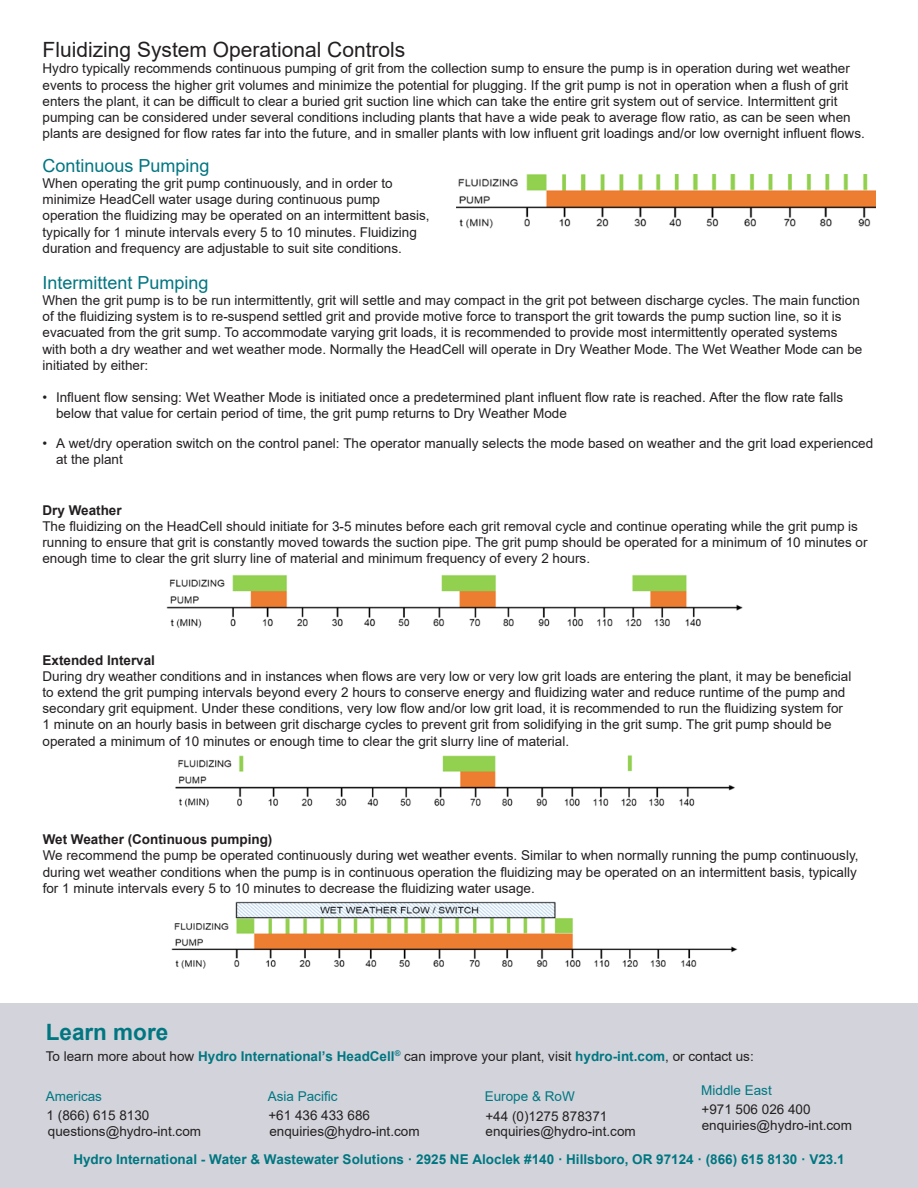
<style>
.page{position:relative;width:918px;height:1188px;background:#fff}
.page>*{position:absolute;margin:0;border:0;box-sizing:border-box;transform-origin:0 0}
.t1{font:700 22.5px "Arial";color:#007681}
.Body_Text{font:21px "Arial";color:#231f20}
.L2_Title{font:18px "Arial";color:#007681}
.Body_Text-2{font:13.5px/16.2px "Arial";color:#231f20}
.L2_Title-2{font:13.5px/16.2px "Arial";color:#231f20}
.t2{font:700 13.5px "Arial";color:#007681}
.t3{font:13.5px "Arial";color:#007681}
.s1{font-weight:700}
.s2{font-weight:700;color:#007681}
</style>
<div class="page">
<div style="left:0;top:1003px;width:918px;height:185px;background:#d3d4db"></div>
<img style="left:456px;top:175px;width:420px;height:54px">
<img style="left:166px;top:575px;width:577px;height:53px">
<img style="left:175px;top:755px;width:560px;height:53px">
<img style="left:171px;top:901px;width:567px;height:68px">
<p class="Body_Text" style="left:43px;top:35px;width:364px">Fluidizing System Operational Controls</p>
<p class="Body_Text-2" style="left:43px;top:60px;width:824px">Hydro typically recommends continuous pumping of grit from the collection sump to ensure the pump is in operation during wet weather events to process the higher grit volumes and minimize the potential for plugging. If the grit pump is not in operation when a flush of grit enters the plant, it can be difficult to clear a buried grit suction line which can take the entire grit system out of service. Intermittent grit pumping can be considered under several conditions including plants that have a wide peak to average flow ratio, as can be seen when plants are designed for flow rates far into the future, and in smaller plants with low influent grit loadings and/or low overnight influent flows.</p>
<p class="L2_Title" style="left:43px;top:153px;width:169px">Continuous Pumping</p>
<p class="L2_Title-2" style="left:43px;top:175px;width:389px">When operating the grit pump continuously, and in order to minimize HeadCell water usage during continuous pump operation the fluidizing may be operated on an intermittent basis, typically for 1 minute intervals every 5 to 10 minutes. Fluidizing duration and frequency are adjustable to suit site conditions.</p>
<p class="L2_Title" style="left:43px;top:270px;width:168px">Intermittent Pumping</p>
<p class="L2_Title-2" style="left:43px;top:292px;width:821px">When the grit pump is to be run intermittently, grit will settle and may compact in the grit pot between discharge cycles. The main function of the fluidizing system is to re-suspend settled grit and provide motive force to transport the grit towards the pump suction line, so it is evacuated from the grit sump. To accommodate varying grit loads, it is recommended to provide most intermittently operated systems with both a dry weather and wet weather mode. Normally the HeadCell will operate in Dry Weather Mode. The Wet Weather Mode can be initiated by either:</p>
<p class="Body_Text-2" style="left:56px;top:389px;width:789px;text-indent:-14px">• Influent flow sensing: Wet Weather Mode is initiated once a predetermined plant influent flow rate is reached. After the flow rate falls below that value for certain period of time, the grit pump returns to Dry Weather Mode</p>
<p class="Body_Text-2" style="left:56px;top:435px;width:819px;text-indent:-14px">• A wet/dry operation switch on the control panel: The operator manually selects the mode based on weather and the grit load experienced at the plant</p>
<p class="Body_Text-2" style="left:42px;top:502px;width:827px"><span class="s1">Dry Weather<br></span>The fluidizing on the HeadCell should initiate for 3-5 minutes before each grit removal cycle and continue operating while the grit pump is running to ensure that grit is constantly moved towards the suction pipe. The grit pump should be operated for a minimum of 10 minutes or enough time to clear the grit slurry line of material and minimum frequency of every 2 hours.</p>
<p class="Body_Text-2" style="left:43px;top:652px;width:810px"><span class="s1">Extended Interval<br></span>During dry weather conditions and in instances when flows are very low or very low grit loads are entering the plant, it may be beneficial to extend the grit pumping intervals beyond every 2 hours to conserve energy and fluidizing water and reduce runtime of the pump and secondary grit equipment. Under these conditions, very low flow and/or low grit load, it is recommended to run the fluidizing system for 1 minute on an hourly basis in between grit discharge cycles to prevent grit from solidifying in the grit sump. The grit pump should be operated a minimum of 10 minutes or enough time to clear the grit slurry line of material.</p>
<p class="Body_Text-2" style="left:43px;top:831px;width:817px"><span class="s1">Wet Weather (Continuous pumping)<br></span>We recommend the pump be operated continuously during wet weather events. Similar to when normally running the pump continuously, during wet weather conditions when the pump is in continuous operation the fluidizing may be operated on an intermittent basis, typically for 1 minute intervals every 5 to 10 minutes to decrease the fluidizing water usage.</p>
<h1 class="t1" style="left:46px;top:1016px;width:124px">Learn more</h1>
<p class="Body_Text-2" style="left:46px;top:1048px;width:710px">To learn more about how <span class="s2">Hydro International’s HeadCell</span><sup>®</sup> can improve your plant, visit <span class="s2">hydro-int.com</span>, or contact us:</p>
<p class="t3" style="left:46px;top:1087px;width:58px">Americas</p>
<p class="t3" style="left:485px;top:1087px;width:92px">Europe &amp; RoW</p>
<p class="t3" style="left:701px;top:1081px;width:72px">Middle East</p>
<p class="t3" style="left:268px;top:1087px;width:71px">Asia Pacific</p>
<p class="Body_Text-2" style="left:268px;top:1107px;width:153px">+61 436 433 686 enquiries@hydro-int.com</p>
<p class="Body_Text-2" style="left:701px;top:1101px;width:111px">+971 506 026 400</p>
<p class="Body_Text-2" style="left:47px;top:1107px;width:104px">1 (866) 615 8130</p>
<p class="Body_Text-2" style="left:485px;top:1108px;width:123px">+44 (0)1275 878371</p>
<p class="Body_Text-2" style="left:486px;top:1123px;width:152px">enquiries@hydro-int.com</p>
<p class="Body_Text-2" style="left:702px;top:1117px;width:152px">enquiries@hydro-int.com</p>
<p class="Body_Text-2" style="left:48px;top:1123px;width:155px">questions@hydro-int.com</p>
<p class="t2" style="left:73px;top:1150px;width:773px">Hydro International - Water &amp; Wastewater Solutions · 2925 NE Aloclek #140 · Hillsboro, OR 97124 · (866) 615 8130 · V23.1</p>
</div>
